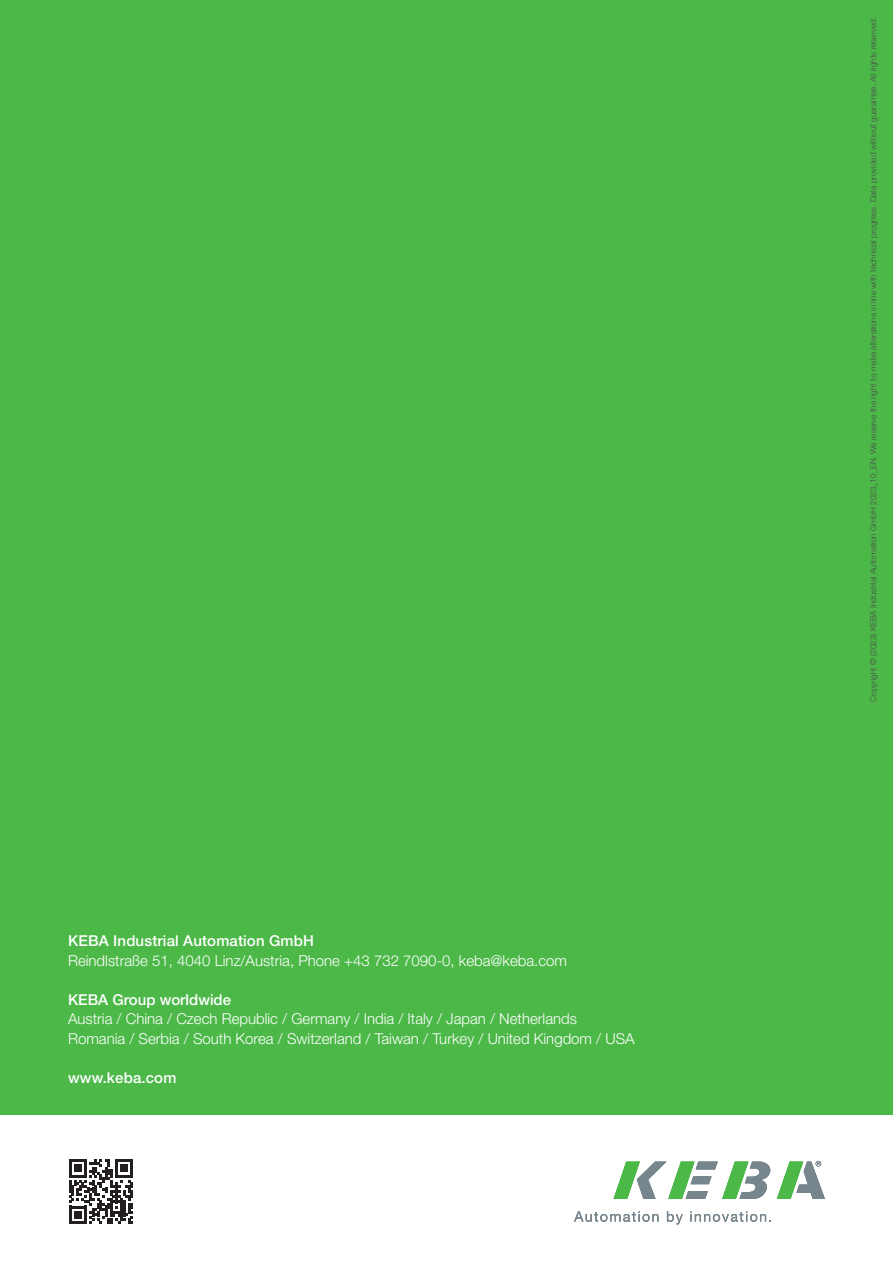
<style>
.page{position:relative;width:893px;height:1263px;background:#fff}
.page>*{position:absolute;margin:0;border:0;box-sizing:border-box;transform-origin:0 0}
.t1{font:300 15px/19.5px "Helvetica Neue LT Pro";color:#fff}
.t2{font:500 15px "Helvetica Neue LT Pro";letter-spacing:.01em;color:#fff}
.t3{font:300 8.25px "Helvetica Neue LT Pro";color:#4b4c4d}
</style>
<div class="page">
<div style="left:0;top:0;width:893px;height:1114px;background:#4cb848"></div>
<svg style="left:69px;top:1159px;width:64px;height:65px"></svg>
<svg style="left:613px;top:1161px;width:158px;height:38px"></svg>
<svg style="left:777px;top:1161px;width:48px;height:38px"></svg>
<svg style="left:574px;top:1211px;width:84px;height:11px"></svg>
<svg style="left:667px;top:1211px;width:16px;height:13px"></svg>
<svg style="left:690px;top:1211px;width:81px;height:11px"></svg>
<p class="t2" style="left:68px;top:932px;width:247px">KEBA Industrial Automation GmbH</p>
<p class="t1" style="left:68px;top:950px;width:500px">Reindlstraße 51, 4040 Linz/Austria, Phone +43 732 7090-0, keba@keba.com</p>
<p class="t2" style="left:68px;top:990px;width:165px">KEBA Group worldwide</p>
<p class="t1" style="left:68px;top:1009px;width:568px">Austria / China / Czech Republic / Germany / India / Italy / Japan / Netherlands<br>Romania / Serbia / South Korea / Switzerland / Taiwan / Turkey / United Kingdom / USA</p>
<p class="t2" style="left:68px;top:1068px;width:110px">www.keba.com</p>
<p class="t3" style="left:868px;top:702px;width:686px;rotate:-90deg">Copyright © (2023) KEBA Industrial Automation GmbH 2023_10_EN. We reserve the right to make alterations in line with technical progress. Data provided without guarantee. All rights reserved.</p>
</div>
